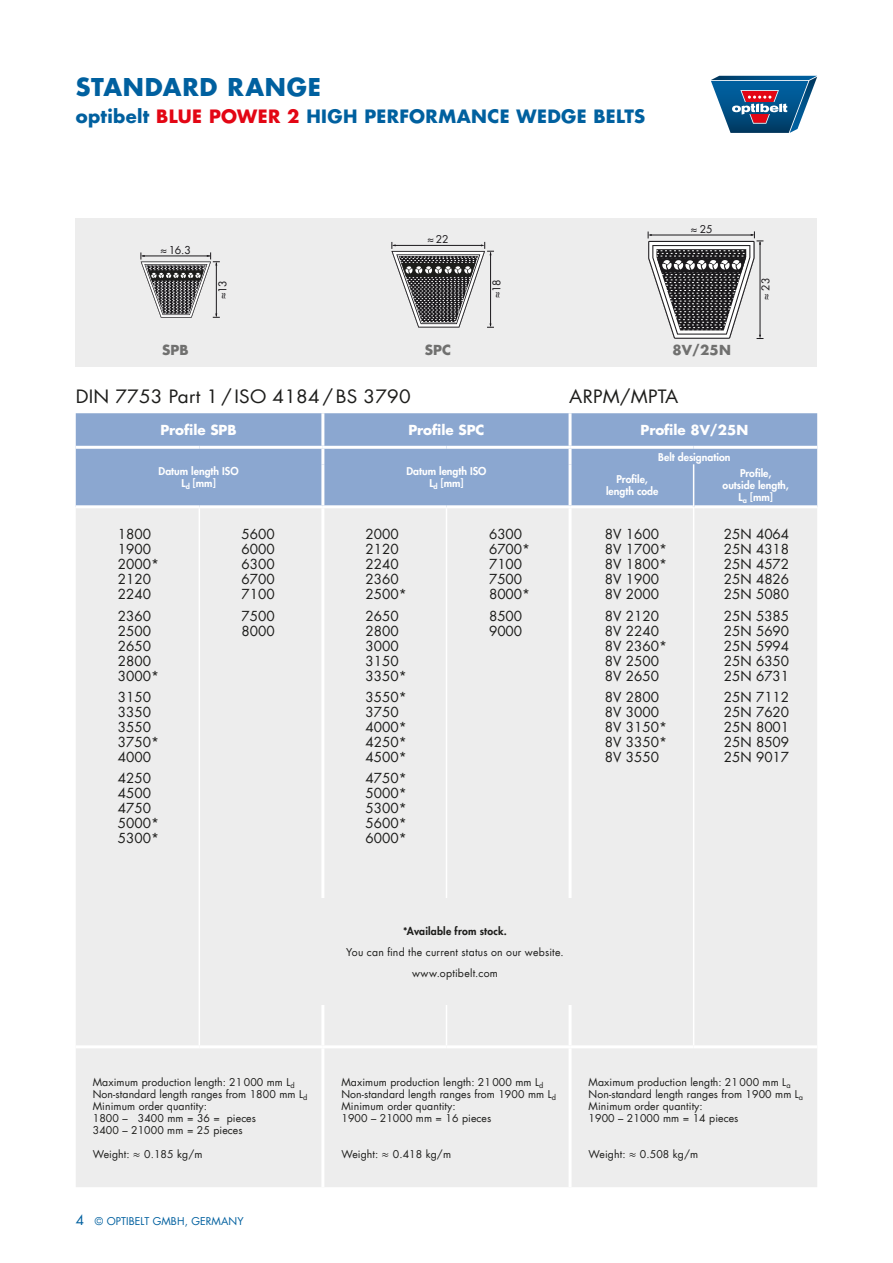
<style>
.page{position:relative;width:893px;height:1263px;background:#fff}
.page>*{position:absolute;margin:0;border:0;box-sizing:border-box;transform-origin:0 0}
.t1{font:700 24px "Futura Com";letter-spacing:.03em;color:#00609f}
.t2{font:700 18px "Futura Com";letter-spacing:.02em;color:#00609f}
.t3{font:18px "Futura Com";letter-spacing:.01em;color:#1d1d1b;scale:1.05 1}
.t4{font:13.5px/15px "Futura Com";color:#1d1d1b}
.t5{font:700 13.5px "Futura Com";color:#fff}
.t6{font:700 13.5px "Futura Com";letter-spacing:.01em;color:#70706f}
.t7{font:10.65px "Futura Com";color:#1b191c}
.t8{font:10.5px/12px "Futura Com";letter-spacing:.01em;color:#1d1d1b}
.t9{font:800 10.5px/12px "Futura Com";color:#fff;text-align:center}
.t10{font:10.5px "Futura Com";letter-spacing:.01em;color:#00609f}
.t11{font:800 10.5px "Futura Com";letter-spacing:.02em;color:#1d1d1b}
.t12{font:10.5px "Futura Com";letter-spacing:-.01em;color:#1b191c}
.s1{color:#e30614}
.s2{font-family:"Cambria Math"}
.s3{font-size:13.5px}
</style>
<div class="page">
<svg style="left:711px;top:76px;width:106px;height:57px"></svg>
<div style="left:76px;top:218px;width:741px;height:148px;background:#ededed"></div>
<div style="left:76px;top:413px;width:741px;height:92px;background:#8ba7d0"></div>
<div style="left:76px;top:508px;width:741px;height:679px;background:#ededed"></div>
<hr style="left:321px;top:413px;width:3px;height:33px;background:#fff">
<hr style="left:569px;top:413px;width:3px;height:33px;background:#fff">
<hr style="left:76px;top:446px;width:123px;height:3px;background:#fff">
<hr style="left:199px;top:446px;width:124px;height:3px;background:#fff">
<hr style="left:323px;top:446px;width:123px;height:3px;background:#fff">
<hr style="left:321px;top:449px;width:3px;height:15px;background:#fff">
<hr style="left:446px;top:446px;width:124px;height:3px;background:#fff">
<hr style="left:321px;top:464px;width:3px;height:41px;background:#fff">
<hr style="left:570px;top:446px;width:124px;height:3px;background:#fff">
<hr style="left:569px;top:449px;width:3px;height:15px;background:#fff">
<hr style="left:694px;top:446px;width:123px;height:3px;background:#fff">
<hr style="left:569px;top:464px;width:3px;height:41px;background:#fff">
<hr style="left:321px;top:508px;width:3px;height:537px;background:#fff">
<hr style="left:569px;top:508px;width:3px;height:537px;background:#fff">
<hr style="left:76px;top:1045px;width:123px;height:3px;background:#fff">
<hr style="left:199px;top:1045px;width:124px;height:3px;background:#fff">
<hr style="left:323px;top:1045px;width:123px;height:3px;background:#fff">
<hr style="left:321px;top:1048px;width:3px;height:139px;background:#fff">
<hr style="left:446px;top:1045px;width:124px;height:3px;background:#fff">
<hr style="left:570px;top:1045px;width:124px;height:3px;background:#fff">
<hr style="left:569px;top:1048px;width:3px;height:139px;background:#fff">
<hr style="left:694px;top:1045px;width:123px;height:3px;background:#fff">
<hr style="left:199px;top:508px;width:1px;height:537px;background:#fff">
<hr style="left:446px;top:508px;width:1px;height:537px;background:#fff">
<hr style="left:693px;top:464px;width:1px;height:43px;background:#fff">
<hr style="left:693px;top:507px;width:1px;height:538px;background:#fff">
<svg style="left:141px;top:252px;width:79px;height:66px"></svg>
<svg style="left:391px;top:242px;width:103px;height:86px"></svg>
<svg style="left:648px;top:231px;width:115px;height:108px"></svg>
<div style="left:264px;top:899px;width:365px;height:106px;background:#ededed"></div>
<h1 class="t1" style="left:76px;top:68px;width:247px">STANDARD RANGE</h1>
<h2 class="t2" style="left:76px;top:102px;width:571px">optibelt <span class="s1">BLUE POWER 2</span> HIGH PERFORMANCE WEDGE BELTS</h2>
<p class="t7" style="left:161px;top:242px;width:32px">≈ 16.3</p>
<p class="t7" style="left:215px;top:299px;width:20px;rotate:-90deg">≈13</p>
<p class="t12" style="left:427px;top:232px;width:23px">≈ 22</p>
<p class="t12" style="left:489px;top:298px;width:20px;rotate:-90deg">≈18</p>
<p class="t12" style="left:691px;top:222px;width:23px">≈ 25</p>
<p class="t12" style="left:758px;top:300px;width:24px;rotate:-90deg">≈ 23</p>
<p class="t6" style="left:162px;top:340px;width:28px">SPB</p>
<p class="t6" style="left:425px;top:340px;width:28px">SPC</p>
<p class="t6" style="left:672px;top:340px;width:60px">8V/25N</p>
<h2 class="t3" style="left:76px;top:384px;width:320px">DIN 7753 Part 1/ ISO 4184/ BS 3790</h2>
<h2 class="t3" style="left:569px;top:384px;width:106px">ARPM/MPTA</h2>
<p class="t5" style="left:160px;top:420px;width:78px">Profile SPB</p>
<p class="t5" style="left:408px;top:420px;width:77px">Profile SPC</p>
<p class="t5" style="left:641px;top:420px;width:109px">Profile 8V/25N</p>
<p class="t9" style="left:159px;top:465px;width:81px">Datum length ISO<br>L<sub>d</sub> [mm]</p>
<p class="t9" style="left:406px;top:465px;width:81px">Datum length ISO<br>L<sub>d</sub> [mm]</p>
<p class="t9" style="left:658px;top:451px;width:74px">Belt designation</p>
<p class="t9" style="left:606px;top:473px;width:54px">Profile, length code</p>
<p class="t9" style="left:723px;top:467px;width:68px">Profile, outside length,<br>L<sub>a</sub> [mm]</p>
<p class="t4" style="left:118px;top:527px;width:43px">1800<br>1900<br>2000*<br>2120<br>2240</p>
<p class="t4" style="left:118px;top:608px;width:43px">2360<br>2500<br>2650<br>2800<br>3000*</p>
<p class="t4" style="left:118px;top:689px;width:43px">3150<br>3350<br>3550<br>3750*<br>4000</p>
<p class="t4" style="left:118px;top:771px;width:43px">4250<br>4500<br>4750<br>5000*<br>5300*</p>
<p class="t4" style="left:241px;top:527px;width:35px;text-align:justify">5600<br>6000<br>6300<br>6700<br>7100</p>
<p class="t4" style="left:241px;top:608px;width:35px">7500<br>8000</p>
<p class="t4" style="left:365px;top:527px;width:43px">2000<br>2120<br>2240<br>2360<br>2500*</p>
<p class="t4" style="left:365px;top:608px;width:43px">2650<br>2800<br>3000<br>3150<br>3350*</p>
<p class="t4" style="left:365px;top:689px;width:43px">3550*<br>3750<br>4000*<br>4250*<br>4500*</p>
<p class="t4" style="left:365px;top:771px;width:43px;text-align:justify">4750* 5000* 5300* 5600* 6000*</p>
<p class="t4" style="left:489px;top:527px;width:43px">6300<br>6700*<br>7100<br>7500<br>8000*</p>
<p class="t4" style="left:489px;top:608px;width:35px">8500<br>9000</p>
<p class="t11" style="left:403px;top:923px;width:105px">*Available from stock.</p>
<p class="t8" style="left:346px;top:942px;width:219px;line-height:20.7px;text-align:center">You can find the current status on our website. www.optibelt.com</p>
<p class="t4" style="left:605px;top:527px;width:64px">8V 1600<br>8V 1700*<br>8V 1800*<br>8V 1900<br>8V 2000</p>
<p class="t4" style="left:605px;top:608px;width:64px">8V 2120<br>8V 2240<br>8V 2360*<br>8V 2500<br>8V 2650</p>
<p class="t4" style="left:605px;top:689px;width:64px">8V 2800<br>8V 3000<br>8V 3150*<br>8V 3350*<br>8V 3550</p>
<p class="t4" style="left:724px;top:527px;width:67px;text-align:justify">25N 4064<br>25N 4318<br>25N 4572<br>25N 4826<br>25N 5080</p>
<p class="t4" style="left:724px;top:608px;width:67px;text-align:justify">25N 5385<br>25N 5690<br>25N 5994<br>25N 6350<br>25N 6731</p>
<p class="t4" style="left:724px;top:689px;width:67px;text-align:justify">25N 7112<br>25N 7620<br>25N 8001<br>25N 8509<br>25N 9017</p>
<p class="t8" style="left:93px;top:1076px;width:216px">Maximum production length: 21000 mm L<sub>d<br></sub>Non-standard length ranges from 1800 mm L<sub>d<br></sub>Minimum order quantity:<br>1800 – 3400 mm = 36 = pieces<br>3400 – 21000 mm = 25 pieces</p>
<p class="t8" style="left:93px;top:1148px;width:111px">Weight: <span class="s2">≈</span> 0.185 kg/m</p>
<p class="t10" style="left:76px;top:1214px;width:169px"><span class="s3">4</span> © OPTIBELT GMBH, GERMANY</p>
<p class="t8" style="left:341px;top:1076px;width:216px">Maximum production length: 21000 mm L<sub>d<br></sub>Non-standard length ranges from 1900 mm L<sub>d<br></sub>Minimum order quantity:<br>1900 – 21000 mm = 16 pieces</p>
<p class="t8" style="left:341px;top:1148px;width:111px">Weight: <span class="s2">≈</span> 0.418 kg/m</p>
<p class="t8" style="left:589px;top:1076px;width:216px">Maximum production length: 21000 mm L<sub>a<br></sub>Non-standard length ranges from 1900 mm L<sub>a<br></sub>Minimum order quantity:<br>1900 – 21000 mm = 14 pieces</p>
<p class="t8" style="left:589px;top:1148px;width:111px">Weight: <span class="s2">≈</span> 0.508 kg/m</p>
</div>
